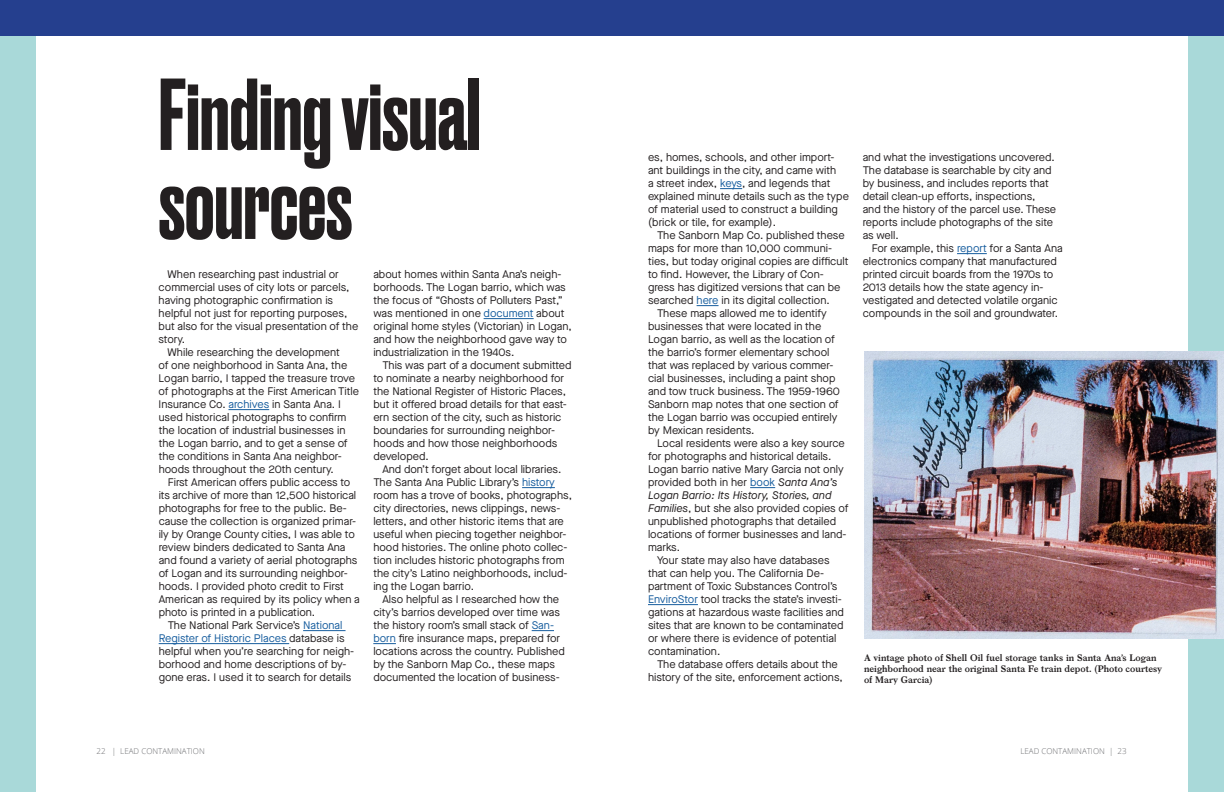
<style>
.page{position:relative;width:1224px;height:792px;background:#fff}
.page>*{position:absolute;margin:0;border:0;box-sizing:border-box;transform-origin:0 0}
.t1{font:500 96px/89px "Druk";color:#231f20}
.Body{font:11px/13px "Maison Neue";color:#231f20}
.t2{font:9px/10.8px "Larish Neue";color:#231f20}
.t3{font:300 8px "Open Sans";color:#6c6d70}
.s1{color:#175d9e}
.s2{font-style:italic}
</style>
<div class="page">
<div style="left:0;top:0;width:1224px;height:36px;background:#253f8e"></div>
<div style="left:0;top:36px;width:36px;height:756px;background:#a9d9d9"></div>
<div style="left:1188px;top:36px;width:36px;height:756px;background:#a9d9d9"></div>
<hr style="left:228px;top:409px;width:41px;height:1px;background:#175d9e">
<hr style="left:303px;top:630px;width:43px;height:1px;background:#175d9e">
<hr style="left:159px;top:643px;width:130px;height:1px;background:#175d9e">
<hr style="left:484px;top:318px;width:50px;height:1px;background:#175d9e">
<hr style="left:522px;top:487px;width:33px;height:1px;background:#175d9e">
<svg style="left:532px;top:630px;width:22px;height:1px"></svg>
<svg style="left:373px;top:643px;width:23px;height:1px"></svg>
<svg style="left:720px;top:188px;width:22px;height:1px"></svg>
<svg style="left:697px;top:305px;width:22px;height:1px"></svg>
<svg style="left:750px;top:487px;width:25px;height:1px"></svg>
<hr style="left:648px;top:604px;width:50px;height:1px;background:#175d9e">
<hr style="left:957px;top:253px;width:30px;height:1px;background:#175d9e">
<img style="left:864px;top:351px;width:360px;height:288px">
<p class="t1" style="left:159px;top:65px;width:323px">Finding visual sources</p>
<p class="Body" style="left:159px;top:268px;width:201px;text-indent:9px">When researching past industrial or commercial uses of city lots or parcels, having photographic confirmation is helpful not just for reporting purposes, but also for the visual presentation of the story.</p>
<p class="Body" style="left:159px;top:346px;width:202px;text-indent:9px">While researching the development<br>of one neighborhood in Santa Ana, the Logan barrio, I tapped the treasure trove of photographs at the First American Title Insurance Co. <span class="s1">archives</span> in Santa Ana. I used historical photographs to confirm the location of industrial businesses in the Logan barrio, and to get a sense of the conditions in Santa Ana neighbor&shy;hoods throughout the 20th century.</p>
<p class="Body" style="left:159px;top:476px;width:203px;text-indent:9px">First American offers public access to its archive of more than 12,500 historical photographs for free to the public. Be&shy;cause the collection is organized primar&shy;ily by Orange County cities, I was able to review binders dedicated to Santa Ana and found a variety of aerial photographs of Logan and its surrounding neighbor&shy;hoods. I provided photo credit to First American as required by its policy when a photo is printed in a publication.</p>
<p class="Body" style="left:159px;top:619px;width:197px;text-indent:9px">The National Park Service’s <span class="s1">National Register of Historic Places</span> database is helpful when you’re searching for neigh&shy;borhood and home descriptions of by&shy;gone eras. I used it to search for details</p>
<p class="Body" style="left:373px;top:268px;width:200px">about homes within Santa Ana’s neigh&shy;borhoods. The Logan barrio, which was the focus of “Ghosts of Polluters Past,” was mentioned in one <span class="s1">document</span> about original home styles (Victorian) in Logan, and how the neighborhood gave way to industrialization in the 1940s.</p>
<p class="Body" style="left:373px;top:359px;width:200px;text-indent:9px">This was part of a document submitted to nominate a nearby neighborhood for the National Register of Historic Places, but it offered broad details for that east&shy;ern section of the city, such as historic boundaries for surrounding neighbor&shy;hoods and how those neighborhoods developed.</p>
<p class="Body" style="left:373px;top:463px;width:200px;text-indent:9px">And don’t forget about local libraries.<br>The Santa Ana Public Library’s <span class="s1">history </span>room has a trove of books, photographs, city directories, news clippings, news&shy;letters, and other historic items that are useful when piecing together neighbor&shy;hood histories. The online photo collec&shy;tion includes historic photographs from the city’s Latino neighborhoods, includ&shy;ing the Logan barrio.</p>
<p class="Body" style="left:373px;top:593px;width:193px;text-indent:9px">Also helpful as I researched how the city’s barrios developed over time was the history room’s small stack of <span class="s1">San&shy;born</span> fire insurance maps, prepared for locations across the country. Published by the Sanborn Map Co., these maps documented the location of business-</p>
<p class="Body" style="left:648px;top:151px;width:203px">es, homes, schools, and other import&shy;ant buildings in the city, and came with<br>a street index, <span class="s1">keys</span>, and legends that explained minute details such as the type of material used to construct a building (brick or tile, for example).</p>
<p class="Body" style="left:648px;top:229px;width:202px;text-indent:9px">The Sanborn Map Co. published these maps for more than 10,000 communi&shy;ties, but today original copies are difficult to find. However, the Library of Con&shy;gress has digitized versions that can be searched <span class="s1">here</span> in its digital collection.</p>
<p class="Body" style="left:648px;top:307px;width:193px;text-indent:9px">These maps allowed me to identify businesses that were located in the Logan barrio, as well as the location of the barrio’s former elementary school that was replaced by various commer&shy;cial businesses, including a paint shop and tow truck business. The 1959-1960<br>Sanborn map notes that one section of the Logan barrio was occupied entirely by Mexican residents.</p>
<p class="Body" style="left:648px;top:437px;width:202px;text-indent:9px">Local residents were also a key source for photographs and historical details.<br>Logan barrio native Mary Garcia not only provided both in her <span class="s1">book</span> <span class="s2">Santa Ana’s Logan Barrio: Its History, Stories, and Families</span>, but she also provided copies of unpublished photographs that detailed locations of former businesses and land&shy;marks.</p>
<p class="Body" style="left:648px;top:554px;width:198px;text-indent:9px">Your state may also have databases that can help you. The California De&shy;partment of Toxic Substances Control’s <span class="s1">EnviroStor</span> tool tracks the state’s investi&shy;gations at hazardous waste facilities and sites that are known to be contaminated or where there is evidence of potential contamination.</p>
<p class="Body" style="left:648px;top:658px;width:196px;text-align:center">The database offers details about the history of the site, enforcement actions,</p>
<p class="Body" style="left:863px;top:151px;width:195px">and what the investigations uncovered.<br>The database is searchable by city and by business, and includes reports that detail clean-up efforts, inspections, and the history of the parcel use. These reports include photographs of the site as well.</p>
<p class="Body" style="left:863px;top:242px;width:202px;text-indent:9px">For example, this <span class="s1">report</span> for a Santa Ana electronics company that manufactured printed circuit boards from the 1970s to 2013 details how the state agency in&shy;vestigated and detected volatile organic compounds in the soil and groundwater.</p>
<p class="t2" style="left:864px;top:652px;width:300px">A vintage photo of Shell Oil fuel storage tanks in Santa Ana’s Logan neighborhood near the original Santa Fe train depot. (Photo courtesy of Mary Garcia)</p>
<p class="t3" style="left:96px;top:746px;width:110px">22 | LEAD CONTAMINATION</p>
<p class="t3" style="left:1020px;top:745px;width:108px">LEAD CONTAMINATION | 23</p>
</div>
